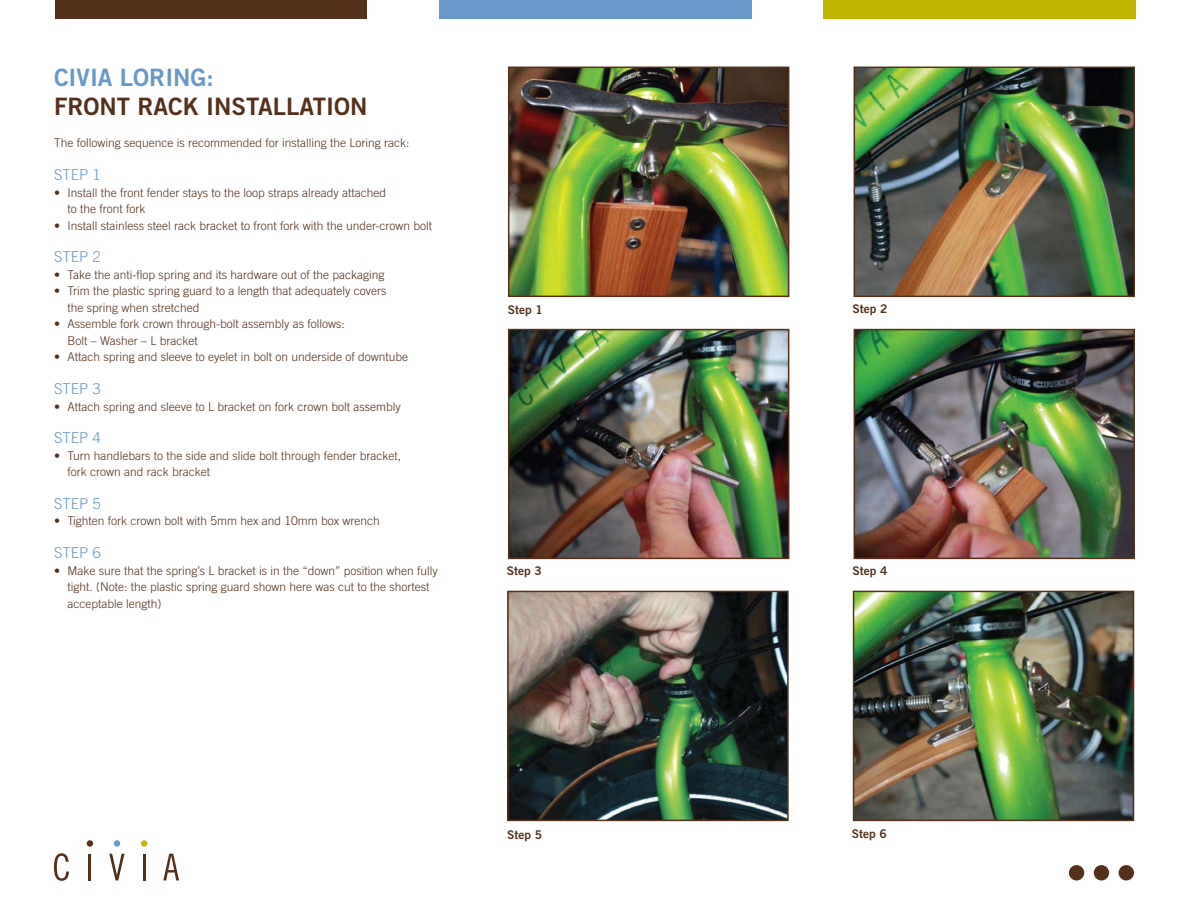
<style>
.page{position:relative;width:1188px;height:918px;background:#fff}
.page>*{position:absolute;margin:0;border:0;box-sizing:border-box;transform-origin:0 0}
.t1{font:24px "Trade Gothic Bold Two";color:#54301a}
.t2{font:24px "Trade Gothic Bold Two";color:#6799c8}
.t3{font:300 15px "Trade Gothic LT Std";color:#6799c8}
.t4{font:300 12px/16.5px "Trade Gothic LT Std";color:#54301a}
.t5{font:12px "Trade Gothic LT Std Bd 2";color:#54301a}
</style>
<div class="page">
<div style="left:439px;top:0;width:312px;height:19px;background:#6799c8"></div>
<div style="left:56px;top:0;width:311px;height:19px;background:#54301a"></div>
<div style="left:823px;top:0;width:313px;height:19px;background:#c3b600"></div>
<img style="left:511px;top:70px;width:275px;height:224px">
<div style="left:508px;top:67px;width:281px;height:230px;border:2px solid #54301a"></div>
<img style="left:857px;top:70px;width:275px;height:224px">
<div style="left:854px;top:67px;width:281px;height:230px;border:2px solid #54301a"></div>
<img style="left:511px;top:332px;width:275px;height:224px">
<div style="left:508px;top:329px;width:281px;height:230px;border:2px solid #54301a"></div>
<img style="left:857px;top:332px;width:275px;height:224px">
<div style="left:854px;top:329px;width:281px;height:230px;border:2px solid #54301a"></div>
<img style="left:510px;top:594px;width:276px;height:224px">
<div style="left:507px;top:591px;width:282px;height:230px;border:2px solid #54301a"></div>
<img style="left:856px;top:594px;width:275px;height:224px">
<div style="left:853px;top:591px;width:281px;height:230px;border:2px solid #54301a"></div>
<div style="left:1069px;top:865px;width:15px;height:15px;background:#54301a;border-radius:50%"></div>
<div style="left:1094px;top:865px;width:15px;height:15px;background:#54301a;border-radius:50%"></div>
<div style="left:1119px;top:865px;width:15px;height:15px;background:#54301a;border-radius:50%"></div>
<svg style="left:54px;top:853px;width:15px;height:28px"></svg>
<hr style="left:88px;top:854px;width:3px;height:26px;background:#54301a">
<svg style="left:109px;top:854px;width:16px;height:26px"></svg>
<hr style="left:143px;top:854px;width:2px;height:26px;background:#54301a">
<svg style="left:163px;top:854px;width:16px;height:26px"></svg>
<div style="left:141px;top:840px;width:6px;height:7px;background:#c3b600;border-radius:50%"></div>
<div style="left:114px;top:840px;width:6px;height:7px;background:#6799c8;border-radius:50%"></div>
<div style="left:87px;top:840px;width:6px;height:7px;background:#54301a;border-radius:50%"></div>
<h1 class="t2" style="left:54px;top:63px;width:161px">CIVIA LORING:</h1>
<h1 class="t1" style="left:54px;top:91px;width:30px">FRON</h1>
<h1 class="t1" style="left:117px;top:91px;width:223px">T RACK IN STALLATION</h1>
<p class="t4" style="left:54px;top:135px;width:357px">The following sequence is recommended for installing the Loring rack:</p>
<p class="t3" style="left:54px;top:166px;width:48px">STEP 1</p>
<p class="t4" style="left:68px;top:184px;width:320px;text-indent:-14px">• Install the front fender stays to the loop straps already attached to the front fork</p>
<p class="t4" style="left:54px;top:217px;width:380px">• Install stainless steel rack bracket to front fork with the under-crown bolt</p>
<p class="t3" style="left:54px;top:248px;width:48px">STEP 2</p>
<p class="t4" style="left:54px;top:266px;width:332px">• Take the anti-flop spring and its hardware out of the packaging</p>
<p class="t4" style="left:68px;top:283px;width:320px;text-indent:-14px">• Trim the plastic spring guard to a length that adequately covers the spring when stretched</p>
<p class="t4" style="left:68px;top:316px;width:279px;text-indent:-14px">• Assemble fork crown through-bolt assembly as follows:<br>Bolt – Washer – L bracket</p>
<p class="t4" style="left:54px;top:349px;width:356px">• Attach spring and sleeve to eyelet in bolt on underside of downtube</p>
<p class="t3" style="left:54px;top:380px;width:48px">STEP 3</p>
<p class="t4" style="left:54px;top:398px;width:348px">• Attach spring and sleeve to L bracket on fork crown bolt assembly</p>
<p class="t3" style="left:54px;top:429px;width:48px">STEP 4</p>
<p class="t4" style="left:68px;top:447px;width:335px;text-indent:-14px">• Turn handlebars to the side and slide bolt through fender bracket, fork crown and rack bracket</p>
<p class="t3" style="left:54px;top:495px;width:48px">STEP 5</p>
<p class="t4" style="left:54px;top:513px;width:327px">• Tighten fork crown bolt with 5mm hex and 10mm box wrench</p>
<p class="t3" style="left:54px;top:544px;width:48px">STEP 6</p>
<p class="t4" style="left:68px;top:562px;width:372px;text-indent:-14px">• Make sure that the spring’s L bracket is in the “down” position when fully tight. (Note: the plastic spring guard shown here was cut to the shortest acceptable length)</p>
<p class="t5" style="left:507px;top:563px;width:36px">Step 3</p>
<p class="t5" style="left:508px;top:303px;width:36px">Step 1</p>
<p class="t5" style="left:853px;top:301px;width:36px">Step 2</p>
<p class="t5" style="left:853px;top:563px;width:36px">Step 4</p>
<p class="t5" style="left:507px;top:828px;width:36px">Step 5</p>
<p class="t5" style="left:852px;top:826px;width:36px">Step 6</p>
</div>
